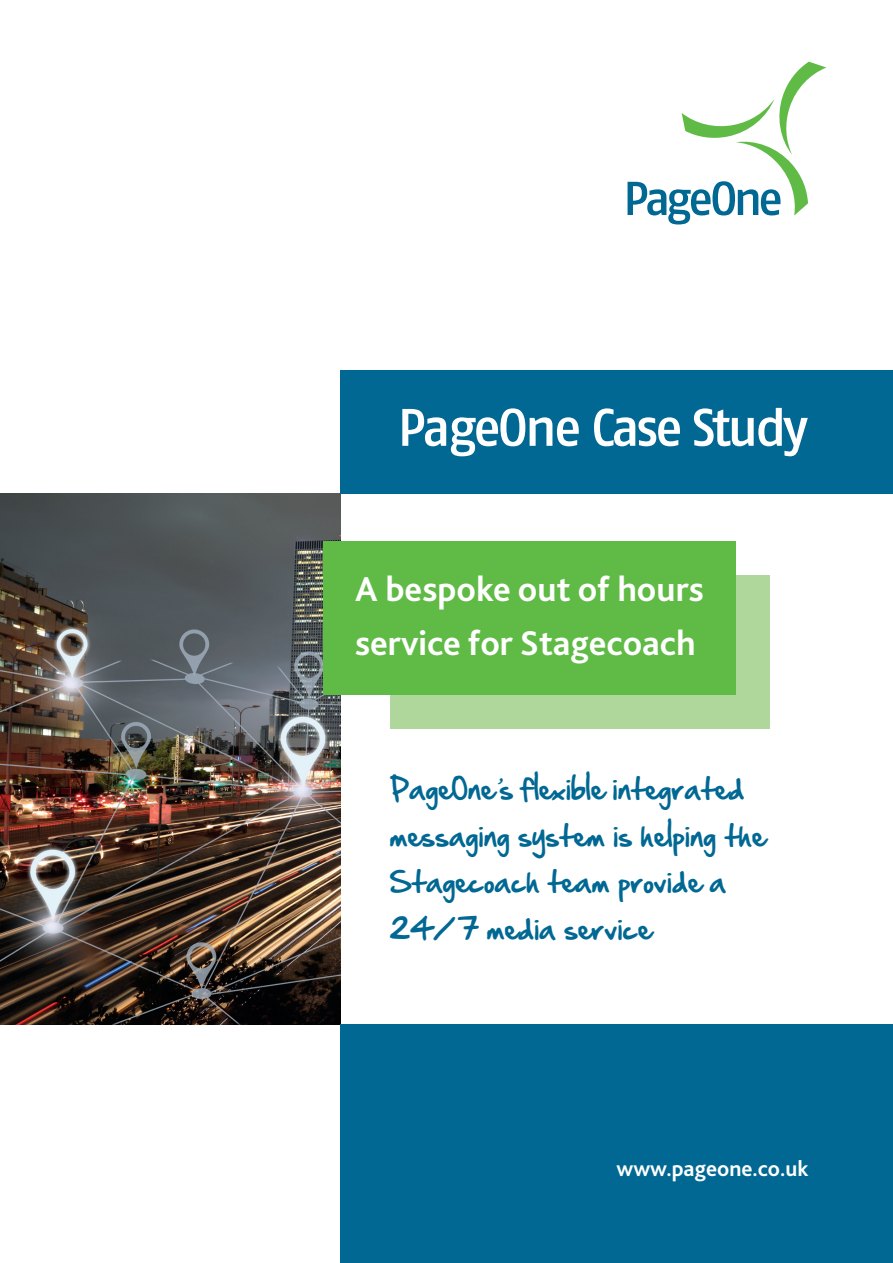
<style>
.page{position:relative;width:893px;height:1263px;background:#fff}
.page>*{position:absolute;margin:0;border:0;box-sizing:border-box;transform-origin:0 0}
.t1{font:500 52.65px "Fago No";letter-spacing:-.065em;color:#fff}
.t2{font:700 36px/54px "Bliss 2";color:#fff}
.t3{font:25.5px "Hand Of Sean";letter-spacing:.02em;color:#006893}
.t4{font:700 22.5px "Bliss 2";color:#fff}
</style>
<div class="page">
<img style="left:0;top:493px;width:340px;height:532px">
<div style="left:390px;top:575px;width:380px;height:154px;background:#b0d79b"></div>
<div style="left:340px;top:370px;width:553px;height:123px;background:#006893"></div>
<svg style="left:628px;top:62px;width:198px;height:162px"></svg>
<div style="left:323px;top:541px;width:413px;height:153px;background:#60bb46"></div>
<div style="left:340px;top:1025px;width:553px;height:238px;background:#006893"></div>
<p class="t1" style="left:398px;top:397px;width:412px">PageOne Case Study</p>
<p class="t2" style="left:355px;top:561px;width:350px">A bespoke out of hours service for Stagecoach</p>
<p class="t3" style="left:390px;top:766px;width:355px">PageOne<sup>’</sup>s flexible integrated</p>
<p class="t3" style="left:390px;top:813px;width:376px">messaging system is helping the</p>
<p class="t3" style="left:390px;top:859px;width:337px">Stagecoach team provide a</p>
<p class="t3" style="left:390px;top:906px;width:262px">24/ 7 media service</p>
<p class="t4" style="left:617px;top:1154px;width:194px">www.pageone.co.uk</p>
</div>
